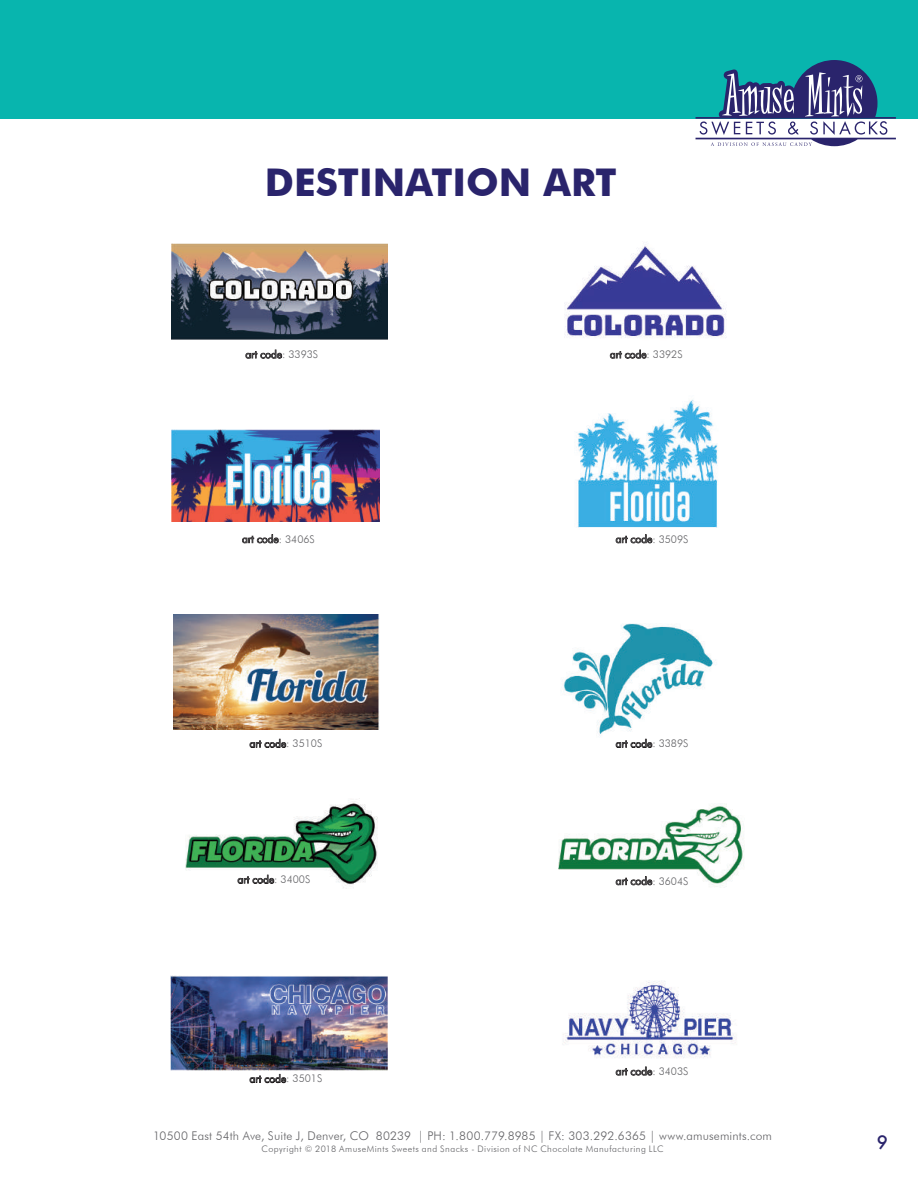
<style>
.page{position:relative;width:918px;height:1188px;background:#fff}
.page>*{position:absolute;margin:0;border:0;box-sizing:border-box;transform-origin:0 0}
.t1{font:700 38.25px "Futura BT";color:#2a246c}
.t2{font:500 18px "Futura";color:#2a246c}
.t3{font:300 12px "Futura BT";letter-spacing:.015em;color:#636366}
.t4{font:300 10.65px "Futura BT";color:#636366}
.t5{font:300 9px "Futura BT";letter-spacing:.05em;color:#636366}
</style>
<div class="page">
<div style="left:0;top:0;width:918px;height:119px;background:#08b5ae"></div>
<svg style="left:696px;top:60px;width:200px;height:86px"></svg>
<img style="left:172px;top:243px;width:216px;height:96px">
<img style="left:564px;top:246px;width:163px;height:104px">
<img style="left:172px;top:430px;width:208px;height:92px">
<img style="left:576px;top:399px;width:142px;height:129px">
<img style="left:173px;top:615px;width:207px;height:114px">
<img style="left:563px;top:623px;width:153px;height:114px">
<img style="left:185px;top:798px;width:193px;height:90px">
<img style="left:558px;top:804px;width:186px;height:83px">
<img style="left:170px;top:976px;width:217px;height:95px">
<img style="left:563px;top:981px;width:174px;height:93px">
<svg style="left:616px;top:534px;width:36px;height:9px"></svg>
<svg style="left:246px;top:350px;width:36px;height:9px"></svg>
<svg style="left:610px;top:350px;width:37px;height:9px"></svg>
<svg style="left:242px;top:534px;width:37px;height:9px"></svg>
<svg style="left:616px;top:739px;width:36px;height:9px"></svg>
<svg style="left:250px;top:739px;width:36px;height:9px"></svg>
<svg style="left:616px;top:876px;width:36px;height:9px"></svg>
<svg style="left:238px;top:875px;width:36px;height:9px"></svg>
<svg style="left:616px;top:1067px;width:36px;height:9px"></svg>
<svg style="left:250px;top:1074px;width:36px;height:9px"></svg>
<h1 class="t1" style="left:265px;top:159px;width:353px">DESTINATION ART</h1>
<p class="t4" style="left:245px;top:348px;width:74px">art code: 3393S</p>
<p class="t4" style="left:610px;top:348px;width:74px">art code: 3392S</p>
<p class="t4" style="left:242px;top:532px;width:74px">art code: 3406S</p>
<p class="t4" style="left:616px;top:532px;width:74px">art code: 3509S</p>
<p class="t4" style="left:250px;top:737px;width:74px">art code: 3510S</p>
<p class="t4" style="left:616px;top:737px;width:74px">art code: 3389S</p>
<p class="t4" style="left:238px;top:873px;width:74px">art code: 3400S</p>
<p class="t4" style="left:616px;top:874px;width:74px">art code: 3604S</p>
<p class="t4" style="left:250px;top:1072px;width:74px">art code: 3501S</p>
<p class="t4" style="left:616px;top:1065px;width:74px">art code: 3403S</p>
<p class="t3" style="left:153px;top:1129px;width:621px">10500 East 54th Ave, Suite J, Denver, CO 80239 | PH: 1.800.779.8985 | FX: 303.292.6365 | www.amusemints.com</p>
<p class="t5" style="left:262px;top:1144px;width:403px">Copyright © 2018 AmuseMints Sweets and Snacks - Division of NC Chocolate Manufacturing LLC</p>
<h2 class="t2" style="left:877px;top:1130px;width:13px">9</h2>
</div>
